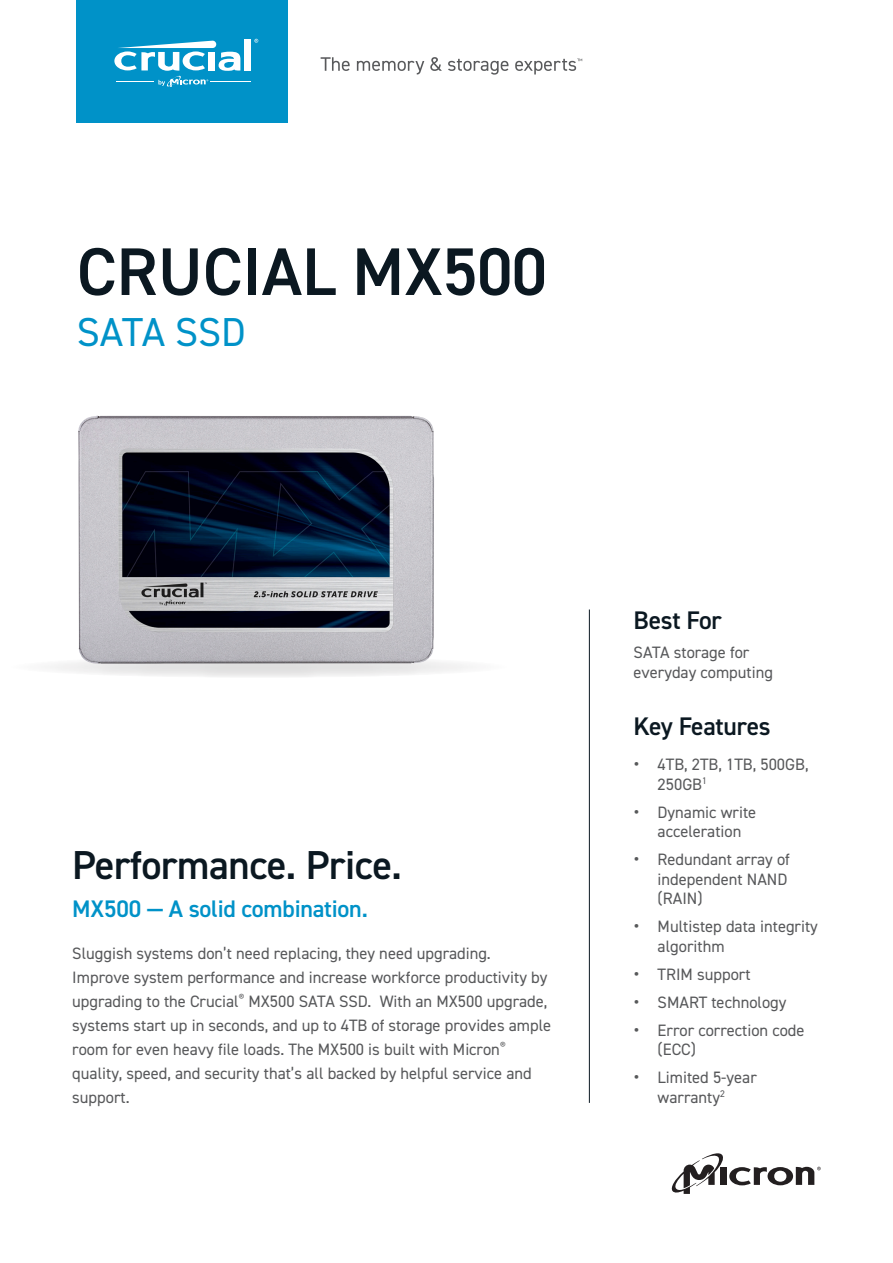
<style>
.page{position:relative;width:893px;height:1263px;background:#fff}
.page>*{position:absolute;margin:0;border:0;box-sizing:border-box;transform-origin:0 0}
.t1{font:600 67.5px "DIN2014";color:#0b1821}
.t2{font:600 40.5px "DIN2014";letter-spacing:-.01em;color:#0b1821}
.t3{font:40.5px "DIN2014";color:#0092c8}
.t4{font:600 25.5px "DIN2014";letter-spacing:-.01em;color:#0b1821}
.t5{font:600 24px "DIN2014";letter-spacing:-.01em;color:#0092c8}
.t6{font:16.5px/19.5px "DIN2014";color:#57585a}
.s1{font-family:"Intelo Alt"}
</style>
<div class="page">
<svg style="left:8px;top:656px;width:503px;height:22px;fill:#ededed"></svg>
<svg style="left:672px;top:1153px;width:149px;height:41px"></svg>
<hr style="left:589px;top:609px;width:1px;height:494px;background:#0b1821">
<div style="left:77px;top:0;width:211px;height:122px;background:#0092c8"></div>
<hr style="left:211px;top:82px;width:40px;height:1px;background:#fff">
<div style="left:245px;top:39px;width:6px;height:32px;background:#fff"></div>
<svg style="left:114px;top:41px;width:126px;height:46px"></svg>
<svg style="left:254px;top:39px;width:4px;height:4px"></svg>
<svg style="left:321px;top:57px;width:29px;height:14px"></svg>
<svg style="left:357px;top:61px;width:67px;height:13px"></svg>
<svg style="left:430px;top:57px;width:12px;height:14px"></svg>
<svg style="left:448px;top:59px;width:60px;height:16px"></svg>
<svg style="left:515px;top:59px;width:67px;height:15px"></svg>
<img style="left:78px;top:416px;width:356px;height:248px">
<p class="t1" style="left:77px;top:227px;width:472px">CRUCIAL MX500</p>
<p class="t3" style="left:77px;top:307px;width:171px">SATA SSD</p>
<p class="t2" style="left:72px;top:838px;width:331px">Performance. Price.</p>
<p class="t5" style="left:72px;top:892px;width:297px">MX500 — A solid combination.</p>
<p class="t6" style="left:72px;top:941px;width:481px;line-height:24px">Sluggish systems don’t need replacing, they need upgrading.<br>Improve system performance and increase workforce productivity by upgrading to the Crucial<sup>®</sup> MX500 SATA SSD. With an MX500 upgrade, systems start up in seconds, and up to 4TB of storage provides ample room for even heavy file loads. The MX500 is built with Micron<sup>® </sup>quality, speed, and security that’s all backed by helpful service and support.</p>
<p class="t4" style="left:634px;top:604px;width:90px">Best For</p>
<p class="t6" style="left:634px;top:643px;width:141px">SATA storage for everyday computing</p>
<p class="t4" style="left:634px;top:710px;width:139px">Key Features</p>
<p class="t6" style="left:658px;top:754px;width:152px;text-indent:-24px"><span class="s1">•</span> 4TB, 2TB, 1TB, 500GB,<br>250GB<sup>1</sup></p>
<p class="t6" style="left:634px;top:802px;width:124px;text-align:center"><span class="s1">•</span> Dynamic write acceleration</p>
<p class="t6" style="left:658px;top:849px;width:134px;text-indent:-24px"><span class="s1">•</span> Redundant array of independent NAND (RAIN)</p>
<p class="t6" style="left:658px;top:916px;width:162px;text-indent:-24px"><span class="s1">•</span> Multistep data integrity algorithm</p>
<p class="t6" style="left:634px;top:964px;width:119px"><span class="s1">•</span> TRIM support</p>
<p class="t6" style="left:634px;top:992px;width:154px"><span class="s1">•</span> SMART technology</p>
<p class="t6" style="left:658px;top:1020px;width:148px;text-indent:-24px"><span class="s1">•</span> Error correction code (ECC)</p>
<p class="t6" style="left:634px;top:1068px;width:125px;text-align:center"><span class="s1">•</span> Limited 5-year warranty<sup>2</sup></p>
</div>
